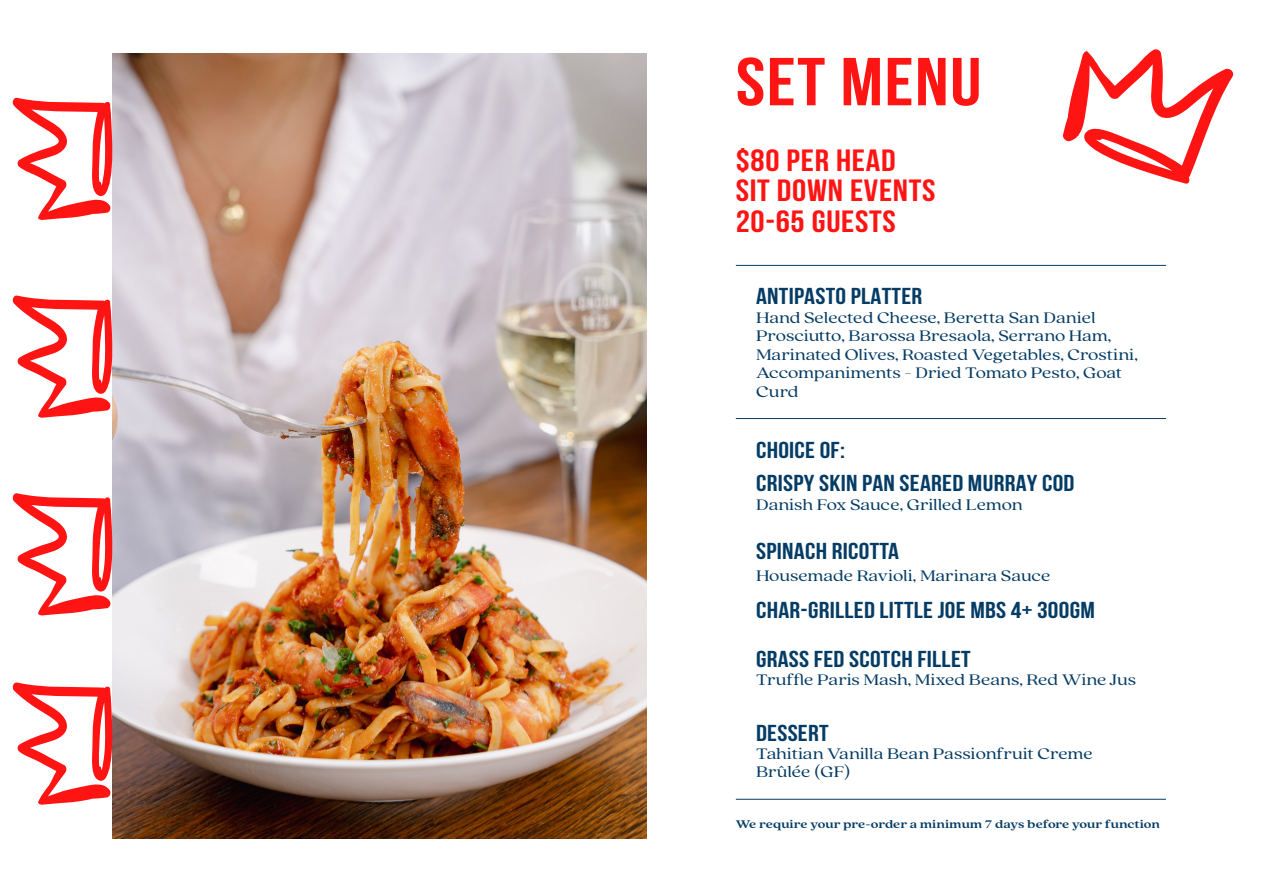
<style>
.page{position:relative;width:1263px;height:893px;background:#fff}
.page>*{position:absolute;margin:0;border:0;box-sizing:border-box;transform-origin:0 0}
.t1{font:700 67.65px "Bebas Neue";letter-spacing:.02em;color:#ff1414;scale:1.16 1}
.t2{font:700 30.75px/30.8px "Bebas Neue";letter-spacing:.02em;color:#ff1414;scale:1.16 1}
.t3{font:700 23.1px "Bebas Neue";letter-spacing:.01em;color:#053c65;scale:1.16 1}
.t4{font:16.95px/18.5px "Quincy CF";color:#053c65;scale:1.16 1}
.t5{font:700 12.3px "Quincy CF";letter-spacing:-.005em;color:#053c65;scale:1.16 1}
</style>
<div class="page">
<hr style="left:736px;top:265px;width:430px;height:1px;background:#053c65">
<hr style="left:736px;top:418px;width:430px;height:1px;background:#053c65">
<hr style="left:736px;top:799px;width:430px;height:1px;background:#053c65">
<img style="left:113px;top:53px;width:534px;height:786px">
<svg style="left:1063px;top:49px;width:171px;height:135px"></svg>
<svg style="left:12px;top:97px;width:101px;height:123px"></svg>
<svg style="left:12px;top:682px;width:101px;height:123px"></svg>
<svg style="left:12px;top:295px;width:101px;height:123px"></svg>
<svg style="left:12px;top:492px;width:101px;height:124px"></svg>
<p class="t1" style="left:736px;top:45px;width:213px">SET MENU</p>
<p class="t2" style="left:736px;top:144px;width:174px">$80 PER HEAD<br>SIT DOWN EVENTS<br>20-65 GUESTS</p>
<p class="t3" style="left:756px;top:284px;width:145px">ANTIPASTO PLATTER</p>
<p class="t4" style="left:756px;top:307px;width:331px">Hand Selected Cheese, Beretta San Daniel Prosciutto, Barossa Bresaola, Serrano Ham, Marinated Olives, Roasted Vegetables, Crostini, Accompaniments - Dried Tomato Pesto, Goat Curd</p>
<p class="t3" style="left:756px;top:437px;width:78px">CHOICE OF:</p>
<p class="t3" style="left:756px;top:471px;width:276px">CRISPY SKIN PAN SEARED MURRAY COD</p>
<p class="t4" style="left:756px;top:494px;width:231px">Danish Fox Sauce, Grilled Lemon</p>
<p class="t3" style="left:756px;top:538px;width:125px">SPINACH RICOTTA</p>
<p class="t4" style="left:756px;top:565px;width:255px">Housemade Ravioli, Marinara Sauce</p>
<p class="t3" style="left:756px;top:597px;width:294px">CHAR-GRILLED LITTLE JOE MBS 4+ 300GM</p>
<p class="t3" style="left:756px;top:646px;width:186px">GRASS FED SCOTCH FILLET</p>
<p class="t4" style="left:756px;top:670px;width:329px">Truffle Paris Mash, Mixed Beans, Red Wine Jus</p>
<p class="t3" style="left:756px;top:720px;width:64px">DESSERT</p>
<p class="t4" style="left:756px;top:744px;width:292px">Tahitian Vanilla Bean Passionfruit Creme<br>Brûlée (GF)</p>
<p class="t5" style="left:736px;top:815px;width:367px">We require your pre-order a minimum 7 days before your function</p>
</div>
